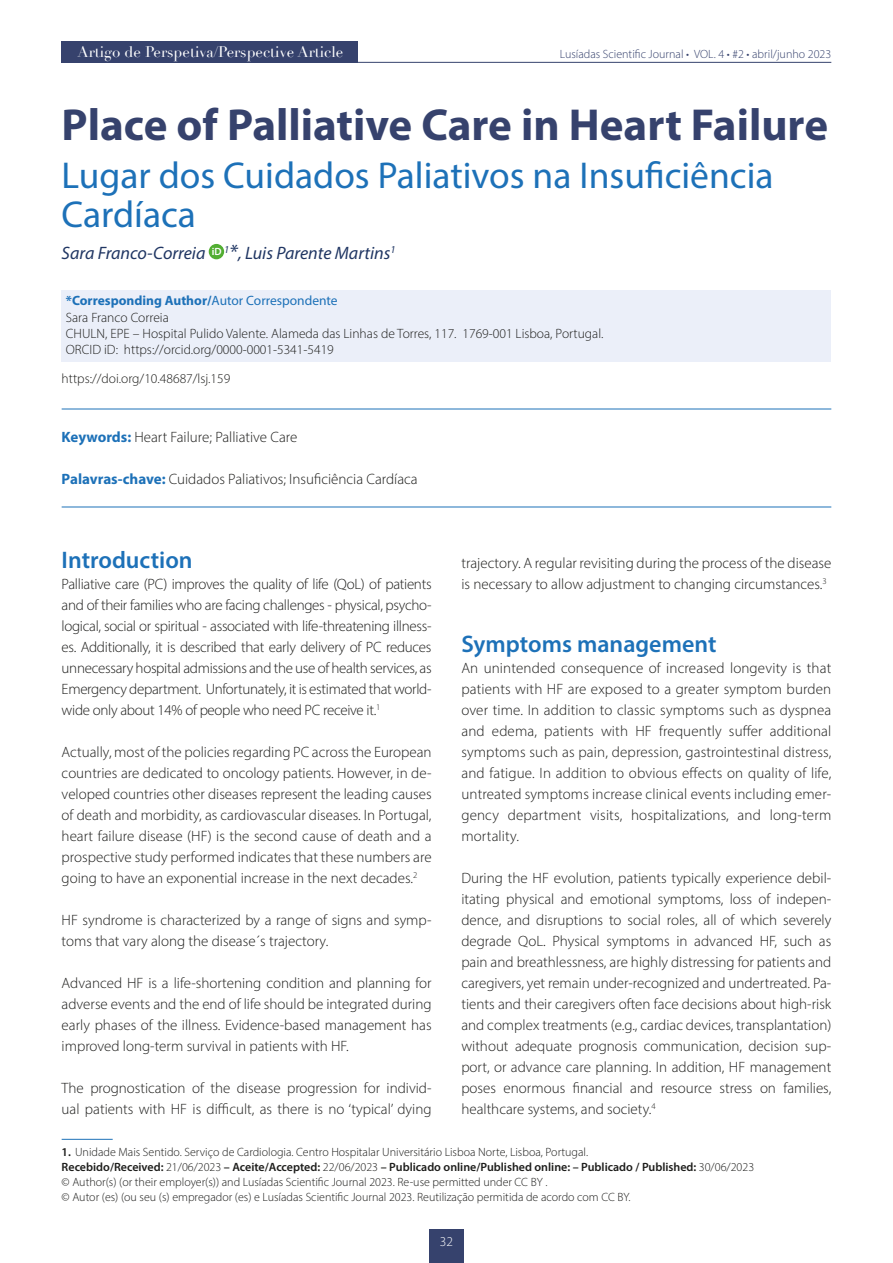
<style>
.page{position:relative;width:893px;height:1263px;background:#fff}
.page>*{position:absolute;margin:0;border:0;box-sizing:border-box;transform-origin:0 0}
.t1{font:700 45px "Myriad Pro";color:#36426d}
.t2{font:37.5px/39px "Myriad Pro";color:#1d71b8}
.t3{font:600 24px "Myriad Pro";color:#1d71b8}
.t4{font:italic 18px "Myriad Pro";color:#203663}
.t5{font:300 15px/21px "Myriad Pro";color:#1d1d1b;text-align:justify}
.t6{font:15px "Didot";color:#fff}
.t7{font:300 13.5px/16.2px "Myriad Pro";color:#1d1d1b}
.t8{font:300 13.5px "Myriad Pro";color:#fff}
.t9{font:300 12px/15px "Myriad Pro";color:#1d1d1b}
.t10{font:300 12px "Myriad Pro";color:#36426d}
.s1{font-size:21px}
.s2{font-weight:700;color:#1d71b8}
.s3{font-weight:400;color:#1d71b8}
.s4{font-weight:600}
</style>
<div class="page">
<hr style="left:62px;top:62px;width:769px;height:1px;background:#36426d">
<div style="left:429px;top:1229px;width:34px;height:34px;background:#36426d"></div>
<div style="left:62px;top:41px;width:296px;height:21px;background:#36426d"></div>
<div style="left:62px;top:291px;width:769px;height:22px;background:#ebeff9"></div>
<div style="left:62px;top:307px;width:769px;height:22px;background:#ebeff9"></div>
<div style="left:62px;top:323px;width:769px;height:22px;background:#ebeff9"></div>
<div style="left:62px;top:339px;width:769px;height:22px;background:#ebeff9"></div>
<hr style="left:62px;top:409px;width:769px;height:1px;background:#1d71b8">
<hr style="left:62px;top:507px;width:769px;height:1px;background:#1d71b8">
<div style="left:209px;top:244px;width:15px;height:15px;background:#52ae32;border-radius:50%"></div>
<hr style="left:62px;top:1139px;width:51px;height:1px;background:#1d71b8">
<p class="t6" style="left:78px;top:43px;width:267px">Artigo de Perspetiva/Perspective Article</p>
<p class="t10" style="left:560px;top:46px;width:273px">Lusíadas Scientific Journal • VOL. 4 • #2 • abril/junho 2023</p>
<h1 class="t1" style="left:62px;top:96px;width:768px">Place of Palliative Care in Heart Failure</h1>
<h2 class="t2" style="left:62px;top:155px;width:713px">Lugar dos Cuidados Paliativos na Insuficiência<br>Cardíaca</h2>
<p class="t4" style="left:62px;top:242px;width:336px">Sara Franco‑Correia <sup>iD</sup> <sup>1</sup><span class="s1">*</span>, Luis Parente Martins<sup>1</sup></p>
<p class="t7" style="left:66px;top:293px;width:539px"><span class="s2">*Corresponding Author/</span><span class="s3">Autor Correspondente<br></span>Sara Franco Correia<br>CHULN, EPE – Hospital Pulido Valente. Alameda das Linhas de Torres, 117. 1769‑001 Lisboa, Portugal.<br>ORCID iD: https://orcid.org/0000‑0001‑5341‑5419</p>
<p class="t7" style="left:62px;top:370px;width:170px">https://doi.org/10.48687/lsj.159</p>
<p class="t5" style="left:62px;top:427px;width:237px"><span class="s2">Keywords:</span> Heart Failure; Palliative Care</p>
<p class="t5" style="left:62px;top:469px;width:358px"><span class="s2">Palavras‑chave:</span> Cuidados Paliativos; Insuficiência Cardíaca</p>
<h3 class="t3" style="left:62px;top:545px;width:132px">Introduction</h3>
<p class="t5" style="left:62px;top:574px;width:371px">Palliative care (PC) improves the quality of life (QoL) of patients and of their families who are facing challenges ‑ physical, psycho‑ logical, social or spiritual ‑ associated with life‑threatening illness‑ es. Additionally, it is described that early delivery of PC reduces unnecessary hospital admissions and the use of health services, as Emergency department. Unfortunately, it is estimated that world‑ wide only about 14% of people who need PC receive it.<sup>1</sup></p>
<p class="t5" style="left:62px;top:742px;width:371px">Actually, most of the policies regarding PC across the European countries are dedicated to oncology patients. However, in de‑ veloped countries other diseases represent the leading causes of death and morbidity, as cardiovascular diseases. In Portugal, heart failure disease (HF) is the second cause of death and a prospective study performed indicates that these numbers are going to have an exponential increase in the next decades.<sup>2</sup></p>
<p class="t5" style="left:62px;top:910px;width:371px">HF syndrome is characterized by a range of signs and symp‑ toms that vary along the disease´s trajectory.</p>
<p class="t5" style="left:62px;top:973px;width:371px">Advanced HF is a life‑shortening condition and planning for adverse events and the end of life should be integrated during early phases of the illness. Evidence‑based management has improved long‑term survival in patients with HF.</p>
<p class="t5" style="left:62px;top:1078px;width:371px">The prognostication of the disease progression for individ‑ ual patients with HF is difficult, as there is no ‘typical’ dying</p>
<p class="t5" style="left:461px;top:553px;width:371px">trajectory. A regular revisiting during the process of the disease is necessary to allow adjustment to changing circumstances.<sup>3</sup></p>
<h3 class="t3" style="left:461px;top:629px;width:257px">Symptoms management</h3>
<p class="t5" style="left:461px;top:658px;width:371px">An unintended consequence of increased longevity is that patients with HF are exposed to a greater symptom burden over time. In addition to classic symptoms such as dyspnea and edema, patients with HF frequently suffer additional symptoms such as pain, depression, gastrointestinal distress, and fatigue. In addition to obvious effects on quality of life, untreated symptoms increase clinical events including emer‑ gency department visits, hospitalizations, and long‑term mortality.</p>
<p class="t5" style="left:461px;top:868px;width:371px">During the HF evolution, patients typically experience debil‑ itating physical and emotional symptoms, loss of indepen‑ dence, and disruptions to social roles, all of which severely degrade QoL. Physical symptoms in advanced HF, such as pain and breathlessness, are highly distressing for patients and caregivers, yet remain under‑recognized and undertreated. Pa‑ tients and their caregivers often face decisions about high‑risk and complex treatments (e.g., cardiac devices, transplantation) without adequate prognosis communication, decision sup‑ port, or advance care planning. In addition, HF management poses enormous financial and resource stress on families, healthcare systems, and society.<sup>4</sup></p>
<p class="t9" style="left:62px;top:1145px;width:694px"><span class="s4">1.</span> Unidade Mais Sentido. Serviço de Cardiologia. Centro Hospitalar Universitário Lisboa Norte, Lisboa, Portugal.<br><span class="s4">Recebido/Received:</span> 21/06/2023 <span class="s4">– Aceite/Accepted:</span> 22/06/2023 <span class="s4">– Publicado online/Published online: – Publicado / Published:</span> 30/06/2023 © Author(s) (or their employer(s)) and Lusíadas Scientific Journal 2023. Re‑use permitted under CC BY .<br>© Autor (es) (ou seu (s) empregador (es) e Lusíadas Scientific Journal 2023. Reutilização permitida de acordo com CC BY.</p>
<p class="t8" style="left:440px;top:1233px;width:15px">32</p>
</div>
